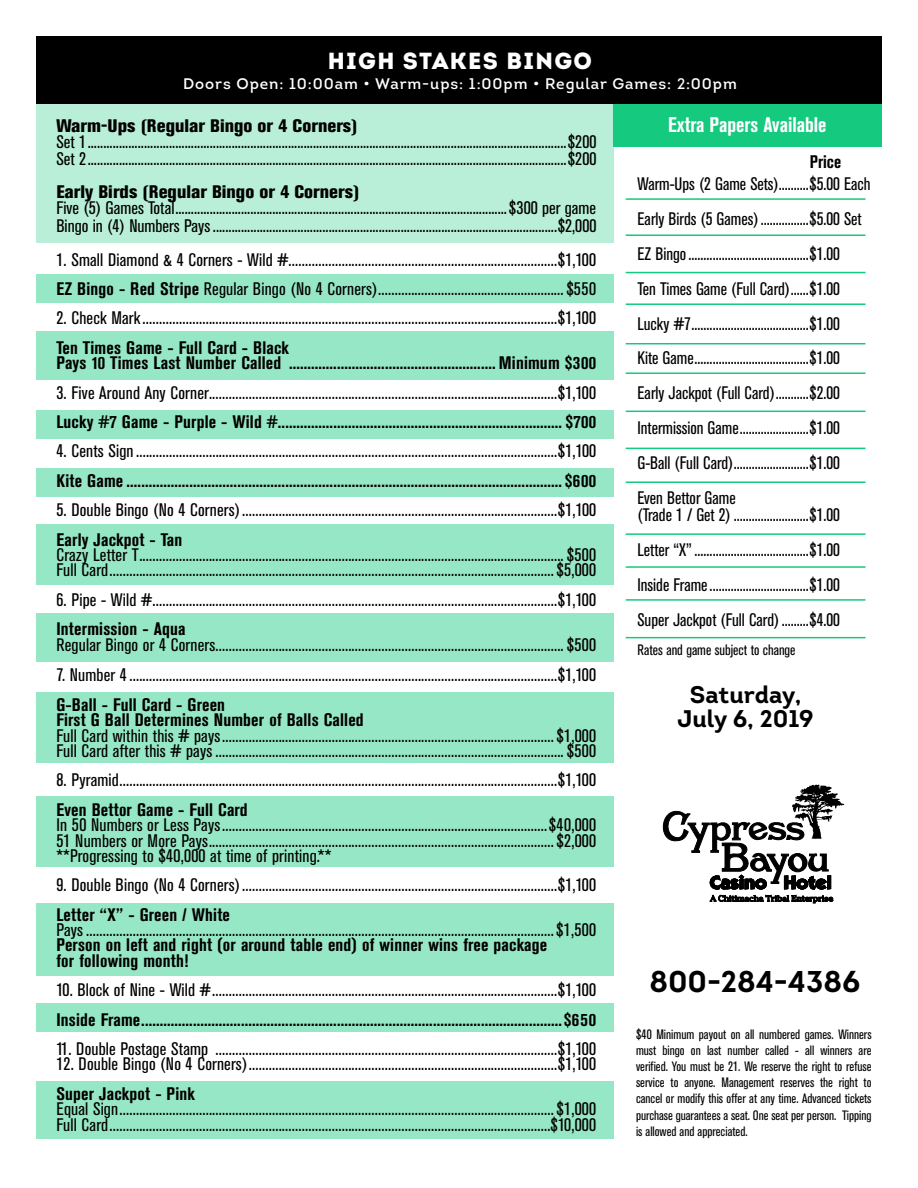
<style>
.page{position:relative;width:918px;height:1188px;background:#fff}
.page>*{position:absolute;margin:0;border:0;box-sizing:border-box;transform-origin:0 0}
.t1{font:700 30px "Intro";color:#000}
.t2{font:700 24px/24px "Intro";color:#000;text-align:center}
.t3{font:900 23.25px "Intro";letter-spacing:.06em;color:#fff}
.t4{font:700 condensed 21px "Akzidenz Grotesk BE";color:#fff}
.t5{font:condensed 18px/15.3px "Akzidenz Grotesk BE";letter-spacing:.01em;color:#000;scale:1.04 1}
.t6{font:700 condensed 18px/15.5px "Akzidenz Grotesk BE";letter-spacing:.01em;color:#000;scale:1.04 1}
.t7{font:condensed 18px/35px "Akzidenz Grotesk BE";letter-spacing:.01em;color:#000}
.t8{font:800 condensed 18px "Akzidenz Grotesk BE";color:#000;scale:1.04 1}
.t9{font:700 condensed 18px "Akzidenz Grotesk BE";letter-spacing:.01em;color:#000}
.t10{font:15.3px "Intro";letter-spacing:.06em;color:#fff}
.t11{font:condensed 15px "Akzidenz Grotesk BE";color:#000}
.t12{font:condensed 13.5px/16.2px "Akzidenz Grotesk BE";color:#000;text-align:justify}
.s1{font-weight:700}
</style>
<div class="page">
<div style="left:36px;top:104px;width:578px;height:139px;background:#b9efd9"></div>
<div style="left:36px;top:274px;width:578px;height:29px;background:#96e7c5"></div>
<div style="left:36px;top:410px;width:578px;height:29px;background:#96e7c5"></div>
<div style="left:36px;top:468px;width:578px;height:29px;background:#96e7c5"></div>
<div style="left:36px;top:692px;width:578px;height:71px;background:#96e7c5"></div>
<div style="left:36px;top:796px;width:578px;height:71px;background:#96e7c5"></div>
<div style="left:36px;top:903px;width:578px;height:72px;background:#96e7c5"></div>
<div style="left:36px;top:1003px;width:578px;height:29px;background:#96e7c5"></div>
<div style="left:36px;top:1081px;width:578px;height:57px;background:#96e7c5"></div>
<div style="left:36px;top:613px;width:578px;height:49px;background:#96e7c5"></div>
<div style="left:36px;top:524px;width:578px;height:60px;background:#96e7c5"></div>
<div style="left:36px;top:332px;width:578px;height:48px;background:#96e7c5"></div>
<div style="left:36px;top:36px;width:846px;height:68px;background:#000"></div>
<svg style="left:662px;top:784px;width:182px;height:119px"></svg>
<div style="left:614px;top:104px;width:268px;height:42px;background:#15c97f"></div>
<hr style="left:626px;top:198px;width:240px;height:2px;background:#15c97f">
<hr style="left:626px;top:234px;width:240px;height:2px;background:#15c97f">
<hr style="left:626px;top:272px;width:240px;height:1px;background:#15c97f">
<hr style="left:626px;top:303px;width:240px;height:2px;background:#15c97f">
<hr style="left:626px;top:343px;width:240px;height:1px;background:#15c97f">
<hr style="left:626px;top:372px;width:240px;height:2px;background:#15c97f">
<hr style="left:626px;top:411px;width:240px;height:1px;background:#15c97f">
<hr style="left:626px;top:448px;width:240px;height:1px;background:#15c97f">
<hr style="left:626px;top:482px;width:240px;height:1px;background:#15c97f">
<hr style="left:626px;top:533px;width:240px;height:2px;background:#15c97f">
<hr style="left:626px;top:566px;width:240px;height:2px;background:#15c97f">
<hr style="left:626px;top:599px;width:240px;height:2px;background:#15c97f">
<hr style="left:626px;top:637px;width:240px;height:1px;background:#15c97f">
<p class="t3" style="left:328px;top:45px;width:266px">HIGH STAKES BINGO</p>
<p class="t10" style="left:183px;top:74px;width:555px">Doors Open: 10:00am • Warm-ups: 1:00pm • Regular Games: 2:00pm</p>
<p class="t8" style="left:56px;top:115px;width:291px">Warm-Ups (Regular Bingo or 4 Corners)</p>
<p class="t5" style="left:56px;top:134px;width:521px;line-height:16.5px">Set 1.........................................................................................................................................................$200<br>Set 2.........................................................................................................................................................$200</p>
<p class="t8" style="left:56px;top:181px;width:293px">Early Birds (Regular Bingo or 4 Corners)</p>
<p class="t5" style="left:56px;top:199px;width:521px;line-height:18px">Five (5) Games Total..........................................................................................................$300 per game<br>Bingo in (4) Numbers Pays..............................................................................................................$2,000</p>
<p class="t5" style="left:56px;top:245px;width:521px;line-height:29.4px">1. Small Diamond &amp; 4 Corners - Wild #.................................................................................$1,100<br><span class="s1">EZ Bingo - Red Stripe</span> Regular Bingo (No 4 Corners)........................................................$550</p>
<p class="t5" style="left:56px;top:311px;width:521px">2. Check Mark.............................................................................................................................$1,100</p>
<p class="t6" style="left:56px;top:340px;width:521px">Ten Times Game - Full Card - Black<br>Pays 10 Times Last Number Called ........................................................ Minimum $300</p>
<p class="t5" style="left:56px;top:385px;width:521px">3. Five Around Any Corner.........................................................................................................$1,100</p>
<p class="t6" style="left:56px;top:414px;width:521px">Lucky #7 Game - Purple - Wild #............................................................................. $700</p>
<p class="t5" style="left:56px;top:444px;width:521px">4. Cents Sign...............................................................................................................................$1,100</p>
<p class="t6" style="left:56px;top:473px;width:521px">Kite Game ...................................................................................................................... $600</p>
<p class="t5" style="left:56px;top:503px;width:521px">5. Double Bingo (No 4 Corners)...............................................................................................$1,100</p>
<p class="t6" style="left:56px;top:532px;width:123px">Early Jackpot - Tan</p>
<p class="t5" style="left:56px;top:548px;width:521px">Crazy Letter T................................................................................................................................$500<br>Full Card......................................................................................................................................$5,000</p>
<p class="t5" style="left:56px;top:592px;width:521px">6. Pipe - Wild #..........................................................................................................................$1,100</p>
<p class="t6" style="left:56px;top:622px;width:126px">Intermission - Aqua</p>
<p class="t5" style="left:56px;top:637px;width:521px">Regular Bingo or 4 Corners.........................................................................................................$500</p>
<p class="t5" style="left:56px;top:668px;width:521px">7. Number 4.................................................................................................................................$1,100</p>
<p class="t6" style="left:56px;top:697px;width:297px">G-Ball - Full Card - Green<br>First G Ball Determines Number of Balls Called</p>
<p class="t5" style="left:56px;top:728px;width:521px">Full Card within this # pays....................................................................................................$1,000<br>Full Card after this # pays .........................................................................................................$500</p>
<p class="t5" style="left:56px;top:773px;width:521px">8. Pyramid....................................................................................................................................$1,100</p>
<p class="t6" style="left:56px;top:802px;width:186px">Even Bettor Game - Full Card</p>
<p class="t5" style="left:56px;top:818px;width:521px;text-align:justify">In 50 Numbers or Less Pays..................................................................................................$40,000<br>51 Numbers or More Pays........................................................................................................$2,000 **Progressing to $40,000 at time of printing.**</p>
<p class="t5" style="left:56px;top:878px;width:521px">9. Double Bingo (No 4 Corners)...............................................................................................$1,100</p>
<p class="t6" style="left:56px;top:907px;width:168px">Letter “X” - Green / White</p>
<p class="t5" style="left:56px;top:923px;width:521px">Pays .............................................................................................................................................$1,500</p>
<p class="t6" style="left:56px;top:938px;width:474px">Person on left and right (or around table end) of winner wins free package for following month!</p>
<p class="t5" style="left:56px;top:983px;width:521px">10. Block of Nine - Wild #........................................................................................................$1,100</p>
<p class="t6" style="left:56px;top:1012px;width:521px">Inside Frame..................................................................................................................$650</p>
<p class="t5" style="left:56px;top:1042px;width:521px">11. Double Postage Stamp .......................................................................................................$1,100</p>
<p class="t5" style="left:56px;top:1057px;width:521px">12. Double Bingo (No 4 Corners).............................................................................................$1,100</p>
<p class="t6" style="left:56px;top:1086px;width:135px">Super Jackpot - Pink</p>
<p class="t5" style="left:56px;top:1102px;width:521px">Equal Sign...................................................................................................................................$1,000<br>Full Card.....................................................................................................................................$10,000</p>
<p class="t4" style="left:668px;top:113px;width:160px">Extra Papers Available</p>
<p class="t9" style="left:810px;top:151px;width:33px">Price</p>
<p class="t7" style="left:638px;top:167px;width:235px">Warm-Ups (2 Game Sets)..........$5.00 Each Early Birds (5 Games)................$5.00 Set EZ Bingo........................................$1.00<br>Ten Times Game (Full Card)......$1.00<br>Lucky #7.......................................$1.00<br>Kite Game......................................$1.00<br>Early Jackpot (Full Card)...........$2.00<br>Intermission Game.......................$1.00<br>G-Ball (Full Card).........................$1.00<br>Even Bettor Game</p>
<p class="t7" style="left:638px;top:498px;width:204px;text-align:justify">(Trade 1 / Get 2) .........................$1.00<br>Letter “X”......................................$1.00<br>Inside Frame.................................$1.00<br>Super Jackpot (Full Card).........$4.00</p>
<p class="t11" style="left:638px;top:642px;width:160px">Rates and game subject to change</p>
<h2 class="t2" style="left:678px;top:682px;width:138px">Saturday,<br>July 6, 2019</h2>
<h1 class="t1" style="left:649px;top:963px;width:212px">800-284-4386</h1>
<p class="t12" style="left:636px;top:1026px;width:237px">$40 Minimum payout on all numbered games. Winners must bingo on last number called - all winners are verified. You must be 21. We reserve the right to refuse service to anyone. Management reserves the right to cancel or modify this offer at any time. Advanced tickets purchase guarantees a seat. One seat per person. Tipping is allowed and appreciated.</p>
</div>
